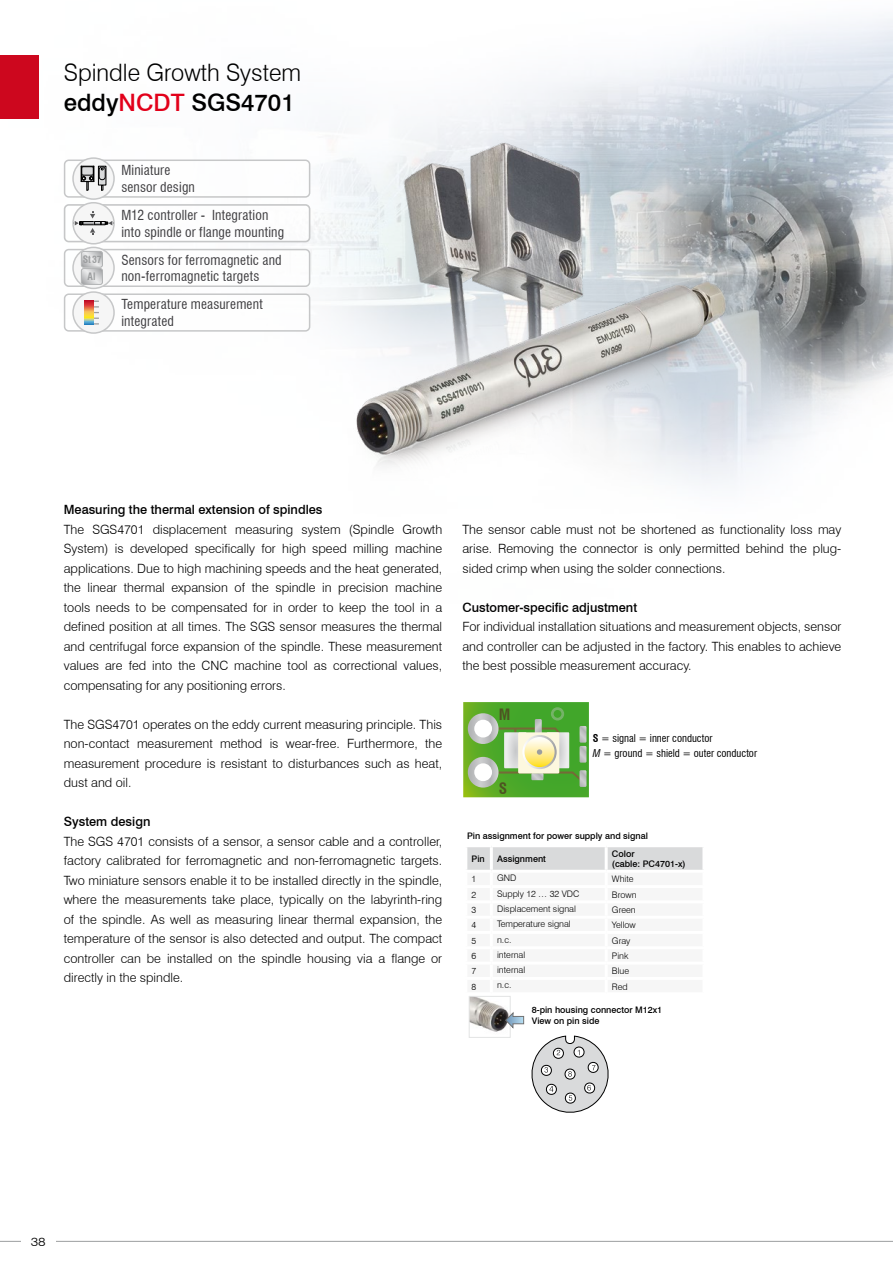
<style>
.page{position:relative;width:893px;height:1263px;background:#fff}
.page>*{position:absolute;margin:0;border:0;box-sizing:border-box;transform-origin:0 0}
.t1{font:300 24px/30px "Swiss 721 BT";color:#000}
.t2{font:700 condensed 15.3px "Swiss 721 BT";color:#4d5422}
.t3{font:condensed 13.5px/16.5px "Swiss 721 BT";letter-spacing:.015em;color:#3e3d40}
.t4{font:300 12.75px/19.5px "Swiss 721 BT";color:#000;text-align:justify}
.t5{font:500 12.75px "Swiss 721 BT";color:#000}
.t6{font:300 12px "Swiss 721 BT";color:#000;scale:1.18 1}
.t7{font:condensed 10.5px/15px "Swiss 721 BT";color:#000}
.t8{font:700 condensed 10.05px "Swiss 721 BT";color:#9c9e9f}
.t9{font:300 9px "Swiss 721 BT";color:#000}
.t10{font:500 9px/10.8px "Swiss 721 BT";color:#000}
.s1{font-weight:500}
.s2{font-weight:500;color:#e2001a}
.s3{font-size:9.6px}
.s4{font-weight:700}
.s5{font-style:italic}
</style>
<div class="page">
<img style="left:38px;top:18px;width:855px;height:316px">
<svg style="left:463px;top:702px;width:126px;height:95px"></svg>
<div style="left:65px;top:160px;width:245px;height:37px;background:#fff;border-radius:4px"></div>
<div style="left:64px;top:160px;width:246px;height:38px;border:2px solid #c6c7c8;border-radius:4px"></div>
<svg style="left:73px;top:158px;width:41px;height:41px"></svg>
<svg style="left:81px;top:166px;width:14px;height:25px"></svg>
<svg style="left:101px;top:185px;width:2px;height:6px"></svg>
<svg style="left:100px;top:180px;width:4px;height:3px"></svg>
<div style="left:98px;top:166px;width:8px;height:19px;border:1px solid #000"></div>
<svg style="left:99px;top:167px;width:6px;height:13px"></svg>
<div style="left:99px;top:167px;width:6px;height:13px;border:1px solid #000;border-radius:3px"></div>
<div style="left:72px;top:157px;width:43px;height:43px;border:2px solid #c6c7c8;border-radius:50%"></div>
<div style="left:65px;top:205px;width:245px;height:37px;background:#fff;border-radius:4px"></div>
<div style="left:64px;top:204px;width:246px;height:38px;border:2px solid #c6c7c8;border-radius:4px"></div>
<div style="left:73px;top:203px;width:41px;height:41px;background:#f6f6f6;border-radius:50%"></div>
<svg style="left:75px;top:211px;width:38px;height:24px"></svg>
<div style="left:72px;top:202px;width:43px;height:42px;border:2px solid #c6c7c8;border-radius:50%"></div>
<div style="left:65px;top:250px;width:245px;height:36px;background:#fff;border-radius:4px"></div>
<div style="left:64px;top:249px;width:246px;height:38px;border:2px solid #c6c7c8;border-radius:4px"></div>
<div style="left:73px;top:247px;width:41px;height:41px;background:#f6f6f6;border-radius:50%"></div>
<div style="left:81px;top:268px;width:22px;height:17px;border:1px solid #b1b3b4;border-radius:2px"></div>
<svg style="left:81px;top:251px;width:21px;height:33px"></svg>
<div style="left:81px;top:251px;width:22px;height:16px;border:1px solid #b1b3b4;border-radius:2px"></div>
<div style="left:72px;top:247px;width:43px;height:42px;border:2px solid #c6c7c8;border-radius:50%"></div>
<div style="left:65px;top:294px;width:245px;height:37px;background:#fff;border-radius:4px"></div>
<div style="left:64px;top:293px;width:246px;height:39px;border:2px solid #c6c7c8;border-radius:4px"></div>
<div style="left:73px;top:292px;width:41px;height:41px;background:#f6f6f6;border-radius:50%"></div>
<svg style="left:85px;top:300px;width:8px;height:25px"></svg>
<svg style="left:94px;top:301px;width:5px;height:23px"></svg>
<div style="left:72px;top:291px;width:43px;height:43px;border:2px solid #c6c7c8;border-radius:50%"></div>
<img style="left:295px;top:104px;width:598px;height:380px">
<svg style="left:467px;top:847px;width:235px;height:23px"></svg>
<hr style="left:490px;top:847px;width:3px;height:23px;background:#fff">
<svg style="left:531px;top:1036px;width:78px;height:77px"></svg>
<img style="left:471px;top:998px;width:37px;height:34px">
<div style="left:469px;top:996px;width:42px;height:42px;border:1px solid #e3e4e4"></div>
<svg style="left:505px;top:1012px;width:19px;height:17px"></svg>
<div style="left:0;top:55px;width:38px;height:64px;background:#cd071e"></div>
<hr style="left:0;top:1241px;width:893px;height:1px;background:#9c9e9f">
<div style="left:21px;top:1220px;width:34px;height:43px;background:#fff"></div>
<h1 class="t1" style="left:64px;top:58px;width:239px">Spindle Growth System <span class="s1">eddy</span><span class="s2">NCDT</span> <span class="s1">SGS4701</span></h1>
<p class="t8" style="left:83px;top:253px;width:20px">St <span class="s3">37</span></p>
<p class="t3" style="left:121px;top:162px;width:75px">Miniature sensor design</p>
<p class="t3" style="left:121px;top:207px;width:164px">M12 controller - Integration into spindle or flange mounting</p>
<p class="t3" style="left:121px;top:252px;width:162px">Sensors for ferromagnetic and</p>
<p class="t8" style="left:88px;top:271px;width:9px">Al</p>
<p class="t3" style="left:121px;top:268px;width:140px">non-ferromagnetic targets</p>
<p class="t3" style="left:121px;top:296px;width:143px">Temperature measurement integrated</p>
<p class="t5" style="left:64px;top:502px;width:260px">Measuring the thermal extension of spindles</p>
<p class="t4" style="left:64px;top:519px;width:380px">The SGS4701 displacement measuring system (Spindle Growth System) is developed specifically for high speed milling machine applications. Due to high machining speeds and the heat generated, the linear thermal expansion of the spindle in precision machine tools needs to be compensated for in order to keep the tool in a defined position at all times. The SGS sensor measures the thermal and centrifugal force expansion of the spindle. These measurement values are fed into the CNC machine tool as correctional values, compensating for any positioning errors.</p>
<p class="t4" style="left:64px;top:714px;width:380px">The SGS4701 operates on the eddy current measuring principle. This non-contact measurement method is wear-free. Furthermore, the measurement procedure is resistant to disturbances such as heat, dust and oil.</p>
<p class="t5" style="left:64px;top:814px;width:88px">System design</p>
<p class="t4" style="left:64px;top:831px;width:380px">The SGS 4701 consists of a sensor, a sensor cable and a controller, factory calibrated for ferromagnetic and non-ferromagnetic targets.<br>Two miniature sensors enable it to be installed directly in the spindle, where the measurements take place, typically on the labyrinth-ring of the spindle. As well as measuring linear thermal expansion, the temperature of the sensor is also detected and output. The compact controller can be installed on the spindle housing via a flange or directly in the spindle.</p>
<p class="t4" style="left:462px;top:519px;width:380px">The sensor cable must not be shortened as functionality loss may arise. Removing the connector is only permitted behind the plug&shy;sided crimp when using the solder connections.</p>
<p class="t5" style="left:462px;top:599px;width:176px">Customer-specific adjustment</p>
<p class="t4" style="left:462px;top:617px;width:380px">For individual installation situations and measurement objects, sensor and controller can be adjusted in the factory. This enables to achieve the best possible measurement accuracy.</p>
<p class="t2" style="left:499px;top:705px;width:13px">M</p>
<p class="t2" style="left:499px;top:779px;width:10px">S</p>
<p class="t7" style="left:593px;top:731px;width:166px"><span class="s4">S</span> = signal = inner conductor<br><span class="s5">M</span> = ground = shield = outer conductor</p>
<p class="t10" style="left:467px;top:830px;width:182px">Pin assignment for power supply and signal</p>
<p class="t10" style="left:472px;top:853px;width:15px">Pin</p>
<p class="t10" style="left:497px;top:853px;width:50px">Assignment</p>
<p class="t10" style="left:612px;top:848px;width:75px">Color<br>(cable: PC4701-x)</p>
<p class="t9" style="left:472px;top:874px;width:6px">1</p>
<p class="t9" style="left:497px;top:872px;width:21px">GND</p>
<p class="t9" style="left:612px;top:874px;width:23px">White</p>
<p class="t9" style="left:472px;top:889px;width:6px">2</p>
<p class="t9" style="left:497px;top:888px;width:84px">Supply 12 … 32 VDC</p>
<p class="t9" style="left:612px;top:889px;width:26px">Brown</p>
<p class="t9" style="left:472px;top:904px;width:6px">3</p>
<p class="t9" style="left:497px;top:903px;width:80px">Displacement signal</p>
<p class="t9" style="left:612px;top:904px;width:25px">Green</p>
<p class="t9" style="left:472px;top:919px;width:6px">4</p>
<p class="t9" style="left:497px;top:918px;width:75px">Temperature signal</p>
<p class="t9" style="left:612px;top:919px;width:25px">Yellow</p>
<p class="t9" style="left:472px;top:935px;width:6px">5</p>
<p class="t9" style="left:497px;top:934px;width:16px">n.c.</p>
<p class="t9" style="left:612px;top:935px;width:20px">Gray</p>
<p class="t9" style="left:472px;top:950px;width:6px">6</p>
<p class="t9" style="left:497px;top:949px;width:30px">internal</p>
<p class="t9" style="left:612px;top:950px;width:18px">Pink</p>
<p class="t9" style="left:472px;top:965px;width:6px">7</p>
<p class="t9" style="left:497px;top:964px;width:30px">internal</p>
<p class="t9" style="left:612px;top:965px;width:19px">Blue</p>
<p class="t9" style="left:472px;top:981px;width:6px">8</p>
<p class="t9" style="left:497px;top:980px;width:16px">n.c.</p>
<p class="t9" style="left:612px;top:981px;width:17px">Red</p>
<p class="t10" style="left:532px;top:1004px;width:132px">8-pin housing connector M12x1<br>View on pin side</p>
<p class="t6" style="left:31px;top:1235px;width:14px">38</p>
</div>
